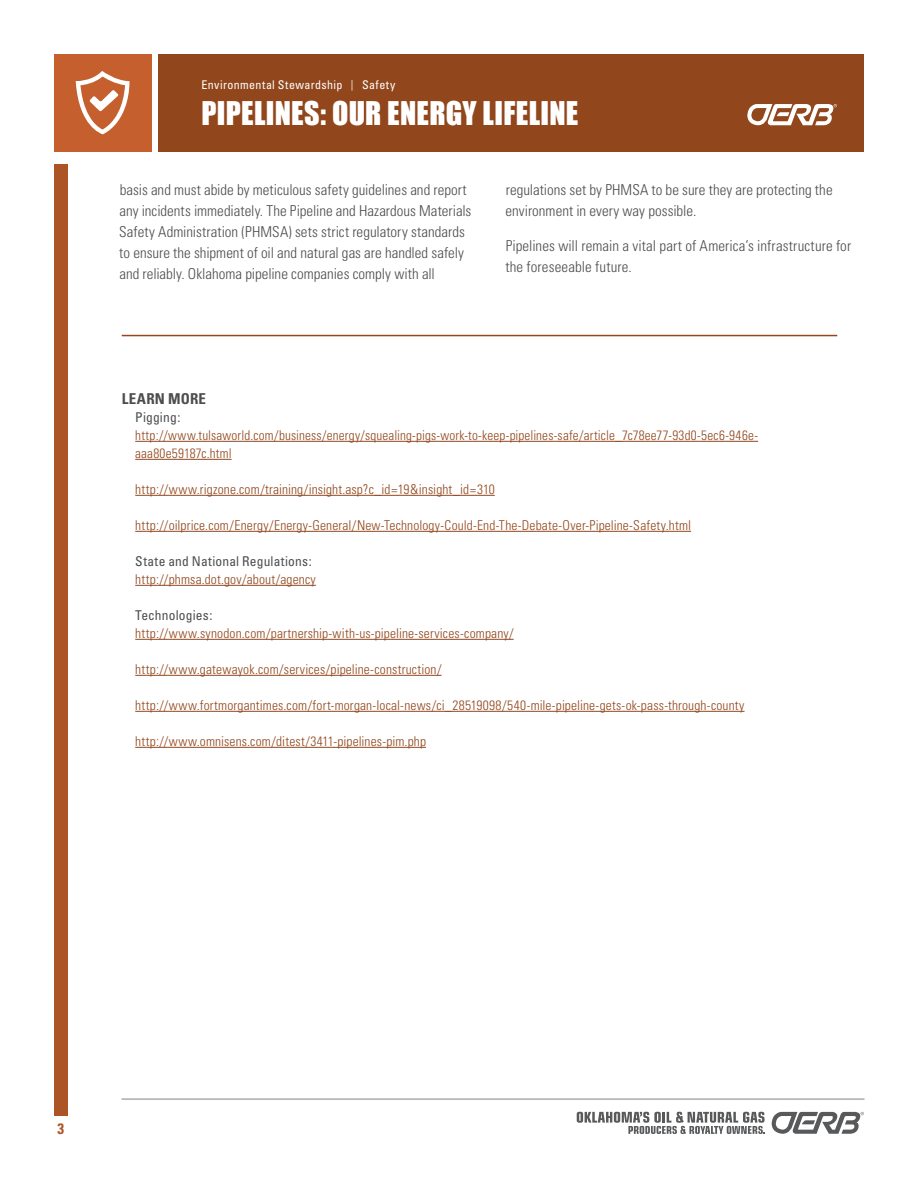
<style>
.page{position:relative;width:918px;height:1188px;background:#fff}
.page>*{position:absolute;margin:0;border:0;box-sizing:border-box;transform-origin:0 0}
.t1{font:30px "Impact";letter-spacing:.01em;color:#fff}
.t2{font:300 condensed 15px/21px "Univers";letter-spacing:.005em;color:#4d4d4f}
.t3{font:700 condensed 15px "Univers";letter-spacing:.01em;color:#4d4d4f}
.t4{font:700 condensed 15px "Univers";color:#ac5426}
.t5{font:300 condensed 13.5px/18px "Univers";letter-spacing:.01em;color:#91461c}
.t6{font:condensed 13.5px "Univers";letter-spacing:.015em;color:#4d4d4f}
.t7{font:condensed 12px "Univers";letter-spacing:.035em;color:#fff}
.s1{font-size:10.5px}
</style>
<div class="page">
<div style="left:159px;top:54px;width:705px;height:97px;background:#91461c"></div>
<div style="left:54px;top:54px;width:97px;height:97px;background:#c5602e"></div>
<svg style="left:747px;top:104px;width:90px;height:21px"></svg>
<hr style="left:122px;top:1099px;width:743px;height:1px;background:#808285">
<svg style="left:772px;top:1112px;width:92px;height:22px"></svg>
<svg style="left:577px;top:1112px;width:188px;height:22px"></svg>
<svg style="left:76px;top:71px;width:54px;height:63px"></svg>
<div style="left:54px;top:164px;width:14px;height:951px;background:#ac5426"></div>
<hr style="left:135px;top:441px;width:623px;height:1px;background:#91461c">
<hr style="left:135px;top:459px;width:97px;height:1px;background:#91461c">
<hr style="left:135px;top:495px;width:360px;height:1px;background:#91461c">
<hr style="left:135px;top:531px;width:556px;height:1px;background:#91461c">
<hr style="left:135px;top:585px;width:181px;height:1px;background:#91461c">
<hr style="left:135px;top:639px;width:379px;height:1px;background:#91461c">
<hr style="left:135px;top:675px;width:307px;height:1px;background:#91461c">
<hr style="left:135px;top:711px;width:610px;height:1px;background:#91461c">
<hr style="left:135px;top:747px;width:291px;height:1px;background:#91461c">
<hr style="left:122px;top:335px;width:715px;height:1px;background:#91461c">
<p class="t7" style="left:201px;top:77px;width:196px">Environmental Stewardship <span class="s1">|</span> Safety</p>
<h1 class="t1" style="left:201px;top:90px;width:378px">PIPELINES: OUR ENERGY LIFELINE</h1>
<p class="t2" style="left:119px;top:180px;width:354px">basis and must abide by meticulous safety guidelines and report any incidents immediately. The Pipeline and Hazardous Materials Safety Administration (PHMSA) sets strict regulatory standards to ensure the shipment of oil and natural gas are handled safely and reliably. Oklahoma pipeline companies comply with all</p>
<p class="t2" style="left:506px;top:180px;width:329px">regulations set by PHMSA to be sure they are protecting the environment in every way possible.</p>
<p class="t2" style="left:505px;top:235px;width:347px">Pipelines will remain a vital part of America’s infrastructure for the foreseeable future.</p>
<p class="t3" style="left:122px;top:389px;width:86px">LEARN MORE</p>
<p class="t6" style="left:135px;top:409px;width:47px">Pigging:</p>
<p class="t5" style="left:135px;top:426px;width:624px">http://www.tulsaworld.com/business/energy/squealing-pigs-work-to-keep-pipelines-safe/article_7c78ee77-93d0-5ec6-946e&shy;aaa80e59187c.html</p>
<p class="t5" style="left:135px;top:480px;width:361px">http://www.rigzone.com/training/insight.asp?c_id=19&amp;insight_id=310</p>
<p class="t5" style="left:135px;top:516px;width:557px">http://oilprice.com/Energy/Energy-General/New-Technology-Could-End-The-Debate-Over-Pipeline-Safety.html</p>
<p class="t6" style="left:135px;top:553px;width:178px">State and National Regulations:</p>
<p class="t5" style="left:135px;top:570px;width:182px">http://phmsa.dot.gov/about/agency</p>
<p class="t6" style="left:135px;top:607px;width:79px">Technologies:</p>
<p class="t5" style="left:135px;top:624px;width:380px">http://www.synodon.com/partnership-with-us-pipeline-services-company/</p>
<p class="t5" style="left:135px;top:660px;width:308px">http://www.gatewayok.com/services/pipeline-construction/</p>
<p class="t5" style="left:135px;top:696px;width:611px">http://www.fortmorgantimes.com/fort-morgan-local-news/ci_28519098/540-mile-pipeline-gets-ok-pass-through-county</p>
<p class="t5" style="left:135px;top:732px;width:292px">http://www.omnisens.com/ditest/3411-pipelines-pim.php</p>
<p class="t4" style="left:57px;top:1119px;width:8px">3</p>
</div>
